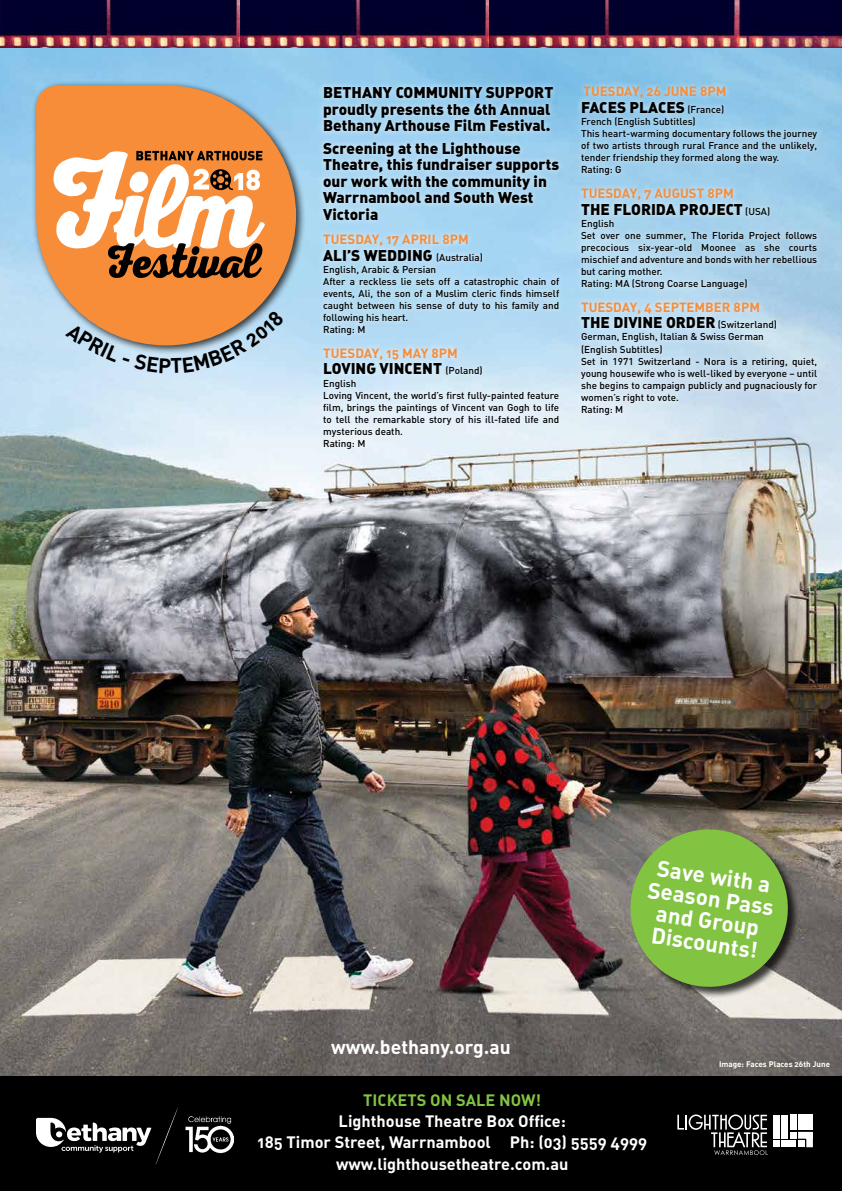
<style>
.page{position:relative;width:842px;height:1191px;background:#fff}
.page>*{position:absolute;margin:0;border:0;box-sizing:border-box;transform-origin:0 0}
.t1{font:22.4px/22.4px "DIN Bold Alternate";color:#fff;text-align:center}
.t2{font:19.3px "DIN Bold Alternate";color:#fff}
.t3{font:16.3px/21.2px "DIN Bold Alternate";color:#fff;text-align:center}
.t4{font:16.3px "DIN Bold Alternate";color:#82c341}
.t5{font:15.4px/16.5px "DIN Black Alternate";color:#000}
.t6{font:13.2px "DIN Bold Alternate";color:#f78d39}
.t7{font:500 9.9px/12.1px "DIN";color:#000}
.t8{font:8px "DIN Bold Alternate";color:#fff}
.s1{font-family:"DIN";font-weight:500;font-size:9.9px}
</style>
<div class="page">
<img style="left:0;top:47px;width:842px;height:1029px">
<img style="left:0;top:0;width:842px;height:47px">
<div style="left:32px;top:81px;width:274px;height:274px;background:#000;opacity:.75"></div>
<svg style="left:36px;top:85px;width:260px;height:260px;background:#e1995f"></svg>
<svg style="left:54px;top:151px;width:211px;height:127px"></svg>
<div style="left:317px;top:81px;width:248px;height:374px;background:#fff;opacity:.75"></div>
<div style="left:575px;top:80px;width:248px;height:341px;background:#fff;opacity:.75"></div>
<div style="left:0;top:1076px;width:842px;height:115px;background:#000"></div>
<div style="left:798px;top:1114px;width:15px;height:16px;background:#fff"></div>
<svg style="left:798px;top:1131px;width:15px;height:16px"></svg>
<div style="left:781px;top:1140px;width:15px;height:7px;background:#fff"></div>
<div style="left:773px;top:1140px;width:7px;height:7px;background:#fff"></div>
<div style="left:781px;top:1114px;width:7px;height:24px;background:#fff"></div>
<div style="left:790px;top:1114px;width:6px;height:16px;background:#fff"></div>
<div style="left:773px;top:1114px;width:7px;height:24px;background:#fff"></div>
<div style="left:790px;top:1131px;width:6px;height:7px;background:#fff"></div>
<div style="left:806px;top:1131px;width:7px;height:7px;background:#fff"></div>
<svg style="left:677px;top:1114px;width:91px;height:41px"></svg>
<svg style="left:36px;top:1117px;width:115px;height:35px"></svg>
<img style="left:156px;top:1107px;width:78px;height:57px">
<div style="left:630px;top:829px;width:170px;height:170px;background:#000;opacity:.75"></div>
<svg style="left:625px;top:824px;width:168px;height:168px;background:#80ab4f"></svg>
<svg style="left:65px;top:310px;width:219px;height:63px;background:#cebfb1"></svg>
<h3 class="t5" style="left:323px;top:84px;width:232px">BETHANY COMMUNITY SUPPORT proudly presents the 6th Annual<br>Bethany Arthouse Film Festival.</h3>
<h3 class="t5" style="left:323px;top:139px;width:238px">Screening at the Lighthouse<br>Theatre, this fundraiser supports our work with the community in<br>Warrnambool and South West<br>Victoria</h3>
<h3 class="t6" style="left:323px;top:231px;width:147px">TUESDAY, 17 APRIL 8PM</h3>
<h3 class="t5" style="left:323px;top:246px;width:161px">ALI’S WEDDING <span class="s1">(Australia)</span></h3>
<p class="t7" style="left:323px;top:263px;width:238px">English, Arabic &amp; Persian<br>After a reckless lie sets off a catastrophic chain of events, Ali, the son of a Muslim cleric finds himself caught between his sense of duty to his family and following his heart.<br>Rating: M</p>
<h3 class="t6" style="left:323px;top:344px;width:136px">TUESDAY, 15 MAY 8PM</h3>
<h3 class="t5" style="left:323px;top:360px;width:161px">LOVING VINCENT <span class="s1">(Poland)</span></h3>
<p class="t7" style="left:323px;top:376px;width:238px">English<br>Loving Vincent, the world’s first fully-painted feature film, brings the paintings of Vincent van Gogh to life to tell the remarkable story of his ill-fated life and mysterious death.<br>Rating: M</p>
<h3 class="t6" style="left:583px;top:83px;width:144px">TUESDAY, 26 JUNE 8PM</h3>
<h3 class="t5" style="left:581px;top:98px;width:145px">FACES PLACES <span class="s1">(France)</span></h3>
<p class="t7" style="left:581px;top:115px;width:238px">French (English Subtitles)<br>This heart-warming documentary follows the journey of two artists through rural France and the unlikely, tender friendship they formed along the way.<br>Rating: G</p>
<h3 class="t6" style="left:581px;top:185px;width:154px">TUESDAY, 7 AUGUST 8PM</h3>
<h3 class="t5" style="left:581px;top:200px;width:191px">THE FLORIDA PROJECT <span class="s1">(USA)</span></h3>
<p class="t7" style="left:581px;top:217px;width:238px">English<br>Set over one summer, The Florida Project follows precocious six-year-old Moonee as she courts mischief and adventure and bonds with her rebellious but caring mother.<br>Rating: MA (Strong Coarse Language)</p>
<h3 class="t6" style="left:581px;top:298px;width:180px">TUESDAY, 4 SEPTEMBER 8PM</h3>
<h3 class="t5" style="left:581px;top:314px;width:197px">THE DIVINE ORDER <span class="s1">(Switzerland)</span></h3>
<p class="t7" style="left:581px;top:330px;width:238px">German, English, Italian &amp; Swiss German<br>(English Subtitles)<br>Set in 1971 Switzerland - Nora is a retiring, quiet, young housewife who is well-liked by everyone – until she begins to campaign publicly and pugnaciously for women’s right to vote.<br>Rating: M</p>
<h2 class="t2" style="left:331px;top:1034px;width:181px">www.bethany.org.au</h2>
<h1 class="t1" style="left:653px;top:855px;width:128px;rotate:8deg">Save with a<br>Season Pass and Group<br>Discounts!</h1>
<p class="t8" style="left:719px;top:1059px;width:113px">Image: Faces Places 26th June</p>
<h3 class="t4" style="left:363px;top:1089px;width:179px">TICKETS ON SALE NOW!</h3>
<h3 class="t3" style="left:258px;top:1110px;width:391px">Lighthouse Theatre Box Office:<br>185 Timor Street, Warrnambool Ph: (03) 5559 4999 www.lighthousetheatre.com.au</h3>
</div>
